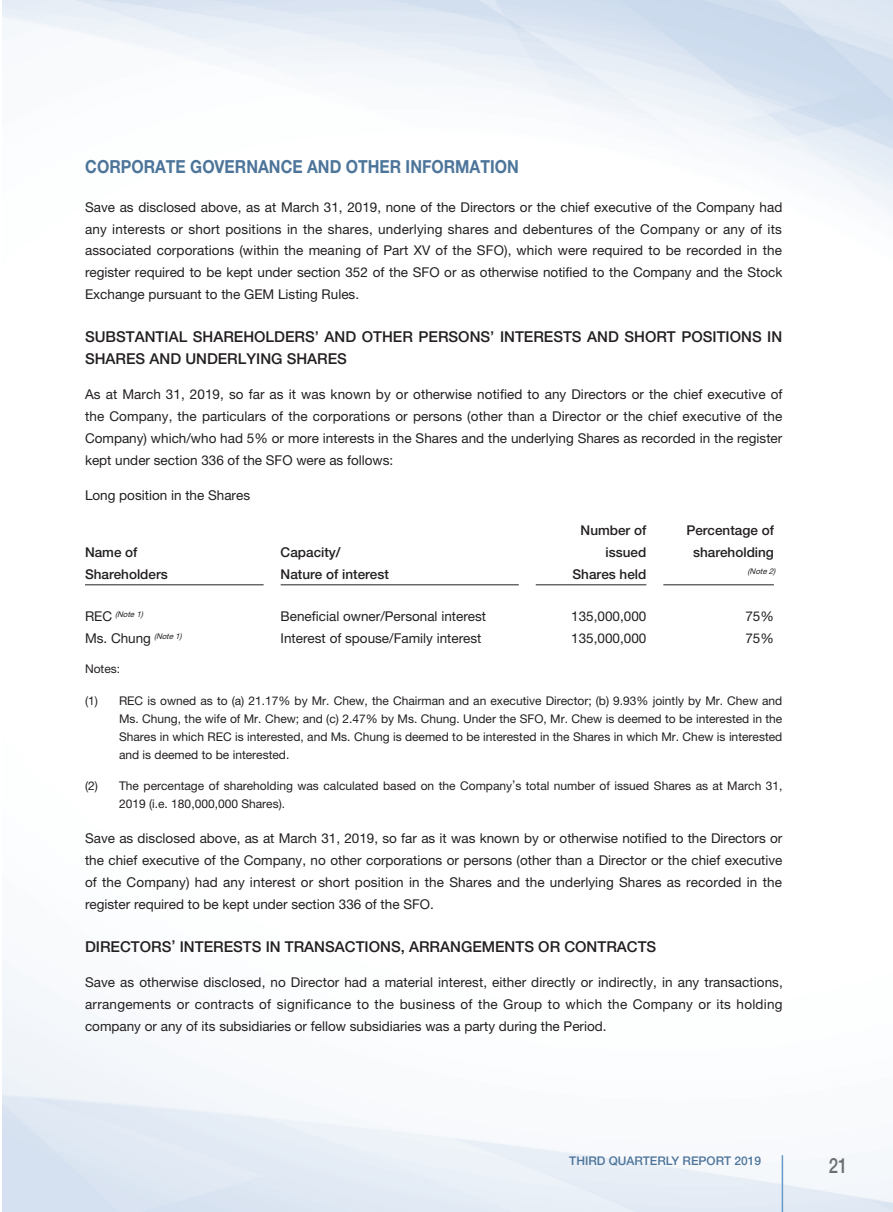
<style>
.page{position:relative;width:893px;height:1212px;background:#fff}
.page>*{position:absolute;margin:0;border:0;box-sizing:border-box;transform-origin:0 0}
.t1{font:500 21px "Helvetica Neue LT Std";color:#6c6d70;scale:.8 1}
.t2{font:700 18px "Helvetica Neue LT Std";color:#4d759a;scale:.88 1}
._3__標題{font:500 15px/21.8px "Helvetica Neue LT Std";color:#231f20}
._1__內文{font:13.5px/21.8px "Helvetica Neue LT Std";color:#231f20;text-align:justify}
._1__內文-2{font:500 13.5px "Helvetica Neue LT Std";color:#231f20}
._2__附註內文{font:12px/18px "Helvetica Neue LT Std";color:#231f20;text-align:justify}
.t3{font:500 12px "Helvetica Neue LT Std";color:#4d759a}
._1__內文-3{font:italic 7.8px "Helvetica Neue LT Std";color:#231f20}
.s1{font-style:normal;font-size:13.5px}
</style>
<div class="page">
<hr style="left:782px;top:1155px;width:1px;height:57px;background:#679ac8">
<hr style="left:85px;top:584px;width:179px;height:1px;background:#231f20">
<hr style="left:281px;top:584px;width:238px;height:1px;background:#231f20">
<hr style="left:536px;top:584px;width:110px;height:1px;background:#231f20">
<hr style="left:663px;top:584px;width:111px;height:1px;background:#231f20">
<h2 class="t2" style="left:85px;top:156px;width:494px">CORPORATE GOVERNANCE AND OTHER INFORMATION</h2>
<p class="_1__內文" style="left:85px;top:196px;width:699px">Save as disclosed above, as at March 31, 2019, none of the Directors or the chief executive of the Company had any interests or short positions in the shares, underlying shares and debentures of the Company or any of its associated corporations (within the meaning of Part XV of the SFO), which were required to be recorded in the register required to be kept under section 352 of the SFO or as otherwise notified to the Company and the Stock Exchange pursuant to the GEM Listing Rules.</p>
<p class="_3__標題" style="left:85px;top:326px;width:699px">SUBSTANTIAL SHAREHOLDERS’ AND OTHER PERSONS’ INTERESTS AND SHORT POSITIONS IN<br>SHARES AND UNDERLYING SHARES</p>
<p class="_1__內文" style="left:85px;top:384px;width:699px">As at March 31, 2019, so far as it was known by or otherwise notified to any Directors or the chief executive of the Company, the particulars of the corporations or persons (other than a Director or the chief executive of the Company) which/who had 5% or more interests in the Shares and the underlying Shares as recorded in the register kept under section 336 of the SFO were as follows:</p>
<p class="_1__內文" style="left:85px;top:484px;width:167px">Long position in the Shares</p>
<p class="_1__內文-2" style="left:581px;top:522px;width:67px">Number of</p>
<p class="_1__內文-2" style="left:686px;top:522px;width:89px">Percentage of</p>
<p class="_1__內文-2" style="left:85px;top:544px;width:54px">Name of</p>
<p class="_1__內文-2" style="left:281px;top:544px;width:62px">Capacity/</p>
<p class="_1__內文-2" style="left:606px;top:544px;width:42px">issued</p>
<p class="_1__內文-2" style="left:693px;top:544px;width:82px">shareholding</p>
<p class="_1__內文-2" style="left:85px;top:566px;width:84px">Shareholders</p>
<p class="_1__內文-2" style="left:281px;top:566px;width:110px">Nature of interest</p>
<p class="_1__內文-2" style="left:573px;top:566px;width:75px">Shares held</p>
<p class="_1__內文-3" style="left:748px;top:567px;width:29px">(Note2)</p>
<p class="_1__內文-3" style="left:85px;top:609px;width:60px"><span class="s1">R E C</span> (Note1)</p>
<p class="_1__內文" style="left:281px;top:606px;width:207px">Beneficial owner/Personal interest</p>
<p class="_1__內文" style="left:571px;top:606px;width:77px">135,000,000</p>
<p class="_1__內文" style="left:745px;top:606px;width:30px">75%</p>
<p class="_1__內文" style="left:85px;top:627px;width:98px">Ms. Chung <sup>(Note1)</sup></p>
<p class="_1__內文" style="left:281px;top:627px;width:202px">Interest of spouse/Family interest</p>
<p class="_1__內文" style="left:571px;top:627px;width:77px">135,000,000</p>
<p class="_1__內文" style="left:745px;top:627px;width:30px">75%</p>
<p class="_2__附註內文" style="left:85px;top:660px;width:37px">Notes:</p>
<p class="_2__附註內文" style="left:119px;top:691px;width:665px;text-indent:-34px">(1) REC is owned as to (a) 21.17% by Mr. Chew, the Chairman and an executive Director; (b) 9.93% jointly by Mr. Chew and Ms. Chung, the wife of Mr. Chew; and (c) 2.47% by Ms. Chung. Under the SFO, Mr. Chew is deemed to be interested in the Shares in which REC is interested, and Ms. Chung is deemed to be interested in the Shares in which Mr. Chew is interested and is deemed to be interested.</p>
<p class="_2__附註內文" style="left:119px;top:777px;width:665px;text-indent:-34px">(2) The percentage of shareholding was calculated based on the Company’s total number of issued Shares as at March 31,<br>2019 (i.e. 180,000,000 Shares).</p>
<p class="_1__內文" style="left:85px;top:827px;width:699px">Save as disclosed above, as at March 31, 2019, so far as it was known by or otherwise notified to the Directors or the chief executive of the Company, no other corporations or persons (other than a Director or the chief executive of the Company) had any interest or short position in the Shares and the underlying Shares as recorded in the register required to be kept under section 336 of the SFO.</p>
<p class="_3__標題" style="left:85px;top:936px;width:573px">DIRECTORS’ INTERESTS IN TRANSACTIONS, ARRANGEMENTS OR CONTRACTS</p>
<p class="_1__內文" style="left:85px;top:971px;width:699px">Save as otherwise disclosed, no Director had a material interest, either directly or indirectly, in any transactions, arrangements or contracts of significance to the business of the Group to which the Company or its holding company or any of its subsidiaries or fellow subsidiaries was a party during the Period.</p>
<p class="t3" style="left:569px;top:1154px;width:193px">THIRD QUARTERLY REPORT 2019</p>
<h1 class="t1" style="left:829px;top:1152px;width:25px">21</h1>
</div>
